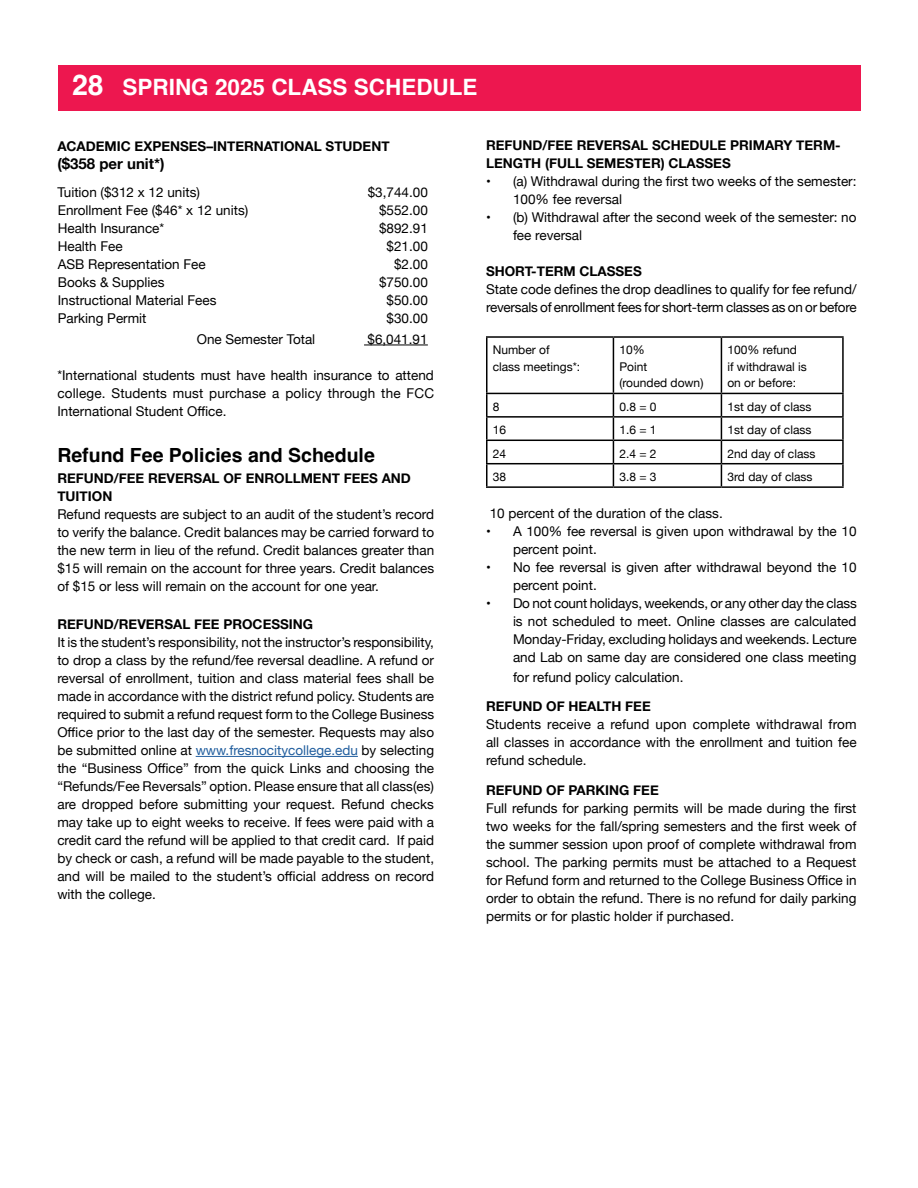
<style>
.page{position:relative;width:918px;height:1188px;background:#fff}
.page>*{position:absolute;margin:0;border:0;box-sizing:border-box;transform-origin:0 0}
.t1{font:700 22.5px "Helvetica";color:#fff}
.t2{font:700 19.5px "Helvetica";color:#000}
.t3{font:700 15px "Helvetica Neue";color:#000}
.t4{font:13.5px/18px "Helvetica Neue";color:#000}
.t5{font:700 13.5px/18px "Helvetica Neue";color:#000}
.t6{font:12px/16.5px "Helvetica Neue";color:#000}
.s1{font-size:28.5px}
.s2{color:#215e9e}
</style>
<div class="page">
<div style="left:58px;top:65px;width:803px;height:46px;background:#ed174f"></div>
<hr style="left:364px;top:345px;width:64px;height:1px;background:#000">
<hr style="left:196px;top:756px;width:162px;height:1px;background:#215e9e">
<hr style="left:486px;top:336px;width:127px;height:2px;background:#000">
<hr style="left:486px;top:338px;width:2px;height:55px;background:#000">
<hr style="left:613px;top:336px;width:108px;height:2px;background:#000">
<hr style="left:613px;top:338px;width:1px;height:55px;background:#000">
<hr style="left:721px;top:336px;width:123px;height:2px;background:#000">
<hr style="left:721px;top:338px;width:1px;height:55px;background:#000">
<hr style="left:842px;top:338px;width:2px;height:55px;background:#000">
<hr style="left:486px;top:393px;width:127px;height:1px;background:#000">
<hr style="left:486px;top:394px;width:2px;height:22px;background:#000">
<hr style="left:613px;top:393px;width:108px;height:1px;background:#000">
<hr style="left:721px;top:393px;width:123px;height:1px;background:#000">
<hr style="left:842px;top:394px;width:2px;height:22px;background:#000">
<hr style="left:486px;top:416px;width:127px;height:2px;background:#000">
<hr style="left:486px;top:418px;width:2px;height:22px;background:#000">
<hr style="left:613px;top:416px;width:108px;height:2px;background:#000">
<hr style="left:721px;top:416px;width:123px;height:2px;background:#000">
<hr style="left:842px;top:418px;width:2px;height:22px;background:#000">
<hr style="left:486px;top:440px;width:127px;height:1px;background:#000">
<hr style="left:486px;top:441px;width:2px;height:22px;background:#000">
<hr style="left:613px;top:440px;width:108px;height:1px;background:#000">
<hr style="left:721px;top:440px;width:123px;height:1px;background:#000">
<hr style="left:842px;top:441px;width:2px;height:22px;background:#000">
<hr style="left:486px;top:463px;width:127px;height:1px;background:#000">
<hr style="left:486px;top:464px;width:2px;height:22px;background:#000">
<hr style="left:613px;top:463px;width:108px;height:1px;background:#000">
<svg style="left:613px;top:394px;width:1px;height:92px"></svg>
<hr style="left:721px;top:463px;width:123px;height:1px;background:#000">
<svg style="left:721px;top:394px;width:1px;height:92px"></svg>
<hr style="left:842px;top:464px;width:2px;height:22px;background:#000">
<hr style="left:486px;top:486px;width:127px;height:2px;background:#000">
<hr style="left:613px;top:486px;width:108px;height:2px;background:#000">
<hr style="left:721px;top:486px;width:123px;height:2px;background:#000">
<h1 class="t1" style="left:72px;top:74px;width:407px"><span class="s1">28</span> SPRING 2025 CLASS SCHEDULE</h1>
<p class="t5" style="left:57px;top:137px;width:334px">ACADEMIC EXPENSES–INTERNATIONAL STUDENT</p>
<p class="t3" style="left:57px;top:151px;width:109px">($358 per unit*)</p>
<p class="t4" style="left:57px;top:184px;width:144px">Tuition ($312 x 12 units)</p>
<p class="t4" style="left:368px;top:184px;width:62px">$3,744.00</p>
<p class="t4" style="left:58px;top:202px;width:192px">Enrollment Fee ($46* x 12 units)</p>
<p class="t4" style="left:379px;top:202px;width:50px">$552.00</p>
<p class="t4" style="left:58px;top:220px;width:108px">Health Insurance*</p>
<p class="t4" style="left:379px;top:220px;width:50px">$892.91</p>
<p class="t4" style="left:58px;top:238px;width:67px">Health Fee</p>
<p class="t4" style="left:387px;top:238px;width:43px">$21.00</p>
<p class="t4" style="left:58px;top:256px;width:150px">ASB Representation Fee</p>
<p class="t4" style="left:394px;top:256px;width:35px">$2.00</p>
<p class="t4" style="left:58px;top:274px;width:108px">Books &amp; Supplies</p>
<p class="t4" style="left:379px;top:274px;width:50px">$750.00</p>
<p class="t4" style="left:58px;top:292px;width:160px">Instructional Material Fees</p>
<p class="t4" style="left:387px;top:292px;width:43px">$50.00</p>
<p class="t4" style="left:58px;top:310px;width:90px">Parking Permit</p>
<p class="t4" style="left:387px;top:310px;width:43px">$30.00</p>
<p class="t4" style="left:197px;top:331px;width:120px">One Semester Total</p>
<p class="t4" style="left:367px;top:331px;width:62px">$6,041.91</p>
<p class="t4" style="left:57px;top:367px;width:378px">*International students must have health insurance to attend</p>
<p class="t4" style="left:57px;top:385px;width:378px">college. Students must purchase a policy through the FCC</p>
<p class="t4" style="left:57px;top:403px;width:171px">International Student Office.</p>
<p class="t2" style="left:57px;top:443px;width:319px">Refund Fee Policies and Schedule</p>
<p class="t5" style="left:57px;top:469px;width:355px">REFUND/FEE REVERSAL OF ENROLLMENT FEES AND<br>TUITION</p>
<p class="t4" style="left:57px;top:506px;width:378px">Refund requests are subject to an audit of the student’s record</p>
<p class="t4" style="left:57px;top:524px;width:378px;text-align:justify">to verify the balance. Credit balances may be carried forward to the new term in lieu of the refund. Credit balances greater than $15 will remain on the account for three years. Credit balances of $15 or less will remain on the account for one year.</p>
<p class="t5" style="left:57px;top:616px;width:257px">REFUND/REVERSAL FEE PROCESSING</p>
<p class="t4" style="left:57px;top:634px;width:378px">It is the student’s responsibility, not the instructor’s responsibility,</p>
<p class="t4" style="left:57px;top:652px;width:378px">to drop a class by the refund/fee reversal deadline. A refund or</p>
<p class="t4" style="left:57px;top:670px;width:378px">reversal of enrollment, tuition and class material fees shall be made in accordance with the district refund policy. Students are</p>
<p class="t4" style="left:57px;top:706px;width:378px">required to submit a refund request form to the College Business<br>Office prior to the last day of the semester. Requests may also</p>
<p class="t4" style="left:57px;top:742px;width:378px">be submitted online at <span class="s2">www.fresnocitycollege.edu</span> by selecting</p>
<p class="t4" style="left:57px;top:760px;width:378px;text-align:justify">the “Business Office” from the quick Links and choosing the “Refunds/Fee Reversals” option. Please ensure that all class(es) are dropped before submitting your request. Refund checks</p>
<p class="t4" style="left:57px;top:814px;width:378px;text-align:justify">may take up to eight weeks to receive. If fees were paid with a credit card the refund will be applied to that credit card. If paid by check or cash, a refund will be made payable to the student,</p>
<p class="t4" style="left:57px;top:868px;width:378px">and will be mailed to the student’s official address on record</p>
<p class="t4" style="left:57px;top:886px;width:100px">with the college.</p>
<p class="t5" style="left:486px;top:137px;width:356px">REFUND/FEE REVERSAL SCHEDULE PRIMARY TERM-<br>LENGTH (FULL SEMESTER) CLASSES</p>
<p class="t4" style="left:513px;top:173px;width:345px;text-indent:-27px">• (a) Withdrawal during the first two weeks of the semester:<br>100% fee reversal</p>
<p class="t4" style="left:513px;top:209px;width:345px;text-indent:-27px">• (b) Withdrawal after the second week of the semester: no fee reversal</p>
<p class="t5" style="left:486px;top:263px;width:157px">SHORT-TERM CLASSES</p>
<p class="t4" style="left:486px;top:281px;width:372px">State code defines the drop deadlines to qualify for fee refund/</p>
<p class="t4" style="left:486px;top:299px;width:372px">reversals of enrollment fees for short-term classes as on or before</p>
<p class="t6" style="left:493px;top:343px;width:89px">Number of<br>class meetings*:</p>
<p class="t6" style="left:619px;top:343px;width:86px">10%<br>Point<br>(rounded down)</p>
<p class="t6" style="left:727px;top:343px;width:81px">100% refund<br>if withdrawal is on or before:</p>
<p class="t6" style="left:493px;top:399px;width:8px">8</p>
<p class="t6" style="left:619px;top:399px;width:39px">0.8 = 0</p>
<p class="t6" style="left:727px;top:399px;width:86px">1st day of class</p>
<p class="t6" style="left:493px;top:422px;width:15px">16</p>
<p class="t6" style="left:619px;top:422px;width:39px">1.6 = 1</p>
<p class="t6" style="left:727px;top:422px;width:86px">1st day of class</p>
<p class="t6" style="left:493px;top:446px;width:15px">24</p>
<p class="t6" style="left:619px;top:446px;width:39px">2.4 = 2</p>
<p class="t6" style="left:727px;top:446px;width:90px">2nd day of class</p>
<p class="t6" style="left:493px;top:469px;width:15px">38</p>
<p class="t6" style="left:619px;top:469px;width:39px">3.8 = 3</p>
<p class="t6" style="left:727px;top:469px;width:87px">3rd day of class</p>
<p class="t4" style="left:490px;top:505px;width:235px">10 percent of the duration of the class.</p>
<p class="t4" style="left:486px;top:523px;width:372px">• A 100% fee reversal is given upon withdrawal by the 10</p>
<p class="t4" style="left:513px;top:541px;width:85px">percent point.</p>
<p class="t4" style="left:486px;top:559px;width:372px">• No fee reversal is given after withdrawal beyond the 10</p>
<p class="t4" style="left:513px;top:577px;width:85px">percent point.</p>
<p class="t4" style="left:513px;top:595px;width:345px;text-align:justify;text-indent:-27px">• Do not count holidays, weekends, or any other day the class is not scheduled to meet. Online classes are calculated Monday-Friday, excluding holidays and weekends. Lecture and Lab on same day are considered one class meeting</p>
<p class="t4" style="left:513px;top:669px;width:172px">for refund policy calculation.</p>
<p class="t5" style="left:486px;top:697px;width:166px">REFUND OF HEALTH FEE</p>
<p class="t4" style="left:486px;top:716px;width:372px;text-align:justify">Students receive a refund upon complete withdrawal from all classes in accordance with the enrollment and tuition fee refund schedule.</p>
<p class="t5" style="left:486px;top:781px;width:174px">REFUND OF PARKING FEE</p>
<p class="t4" style="left:486px;top:800px;width:372px">Full refunds for parking permits will be made during the first two weeks for the fall/spring semesters and the first week of</p>
<p class="t4" style="left:486px;top:836px;width:372px">the summer session upon proof of complete withdrawal from</p>
<p class="t4" style="left:486px;top:854px;width:372px">school. The parking permits must be attached to a Request for Refund form and returned to the College Business Office in</p>
<p class="t4" style="left:486px;top:890px;width:372px">order to obtain the refund. There is no refund for daily parking permits or for plastic holder if purchased.</p>
</div>
